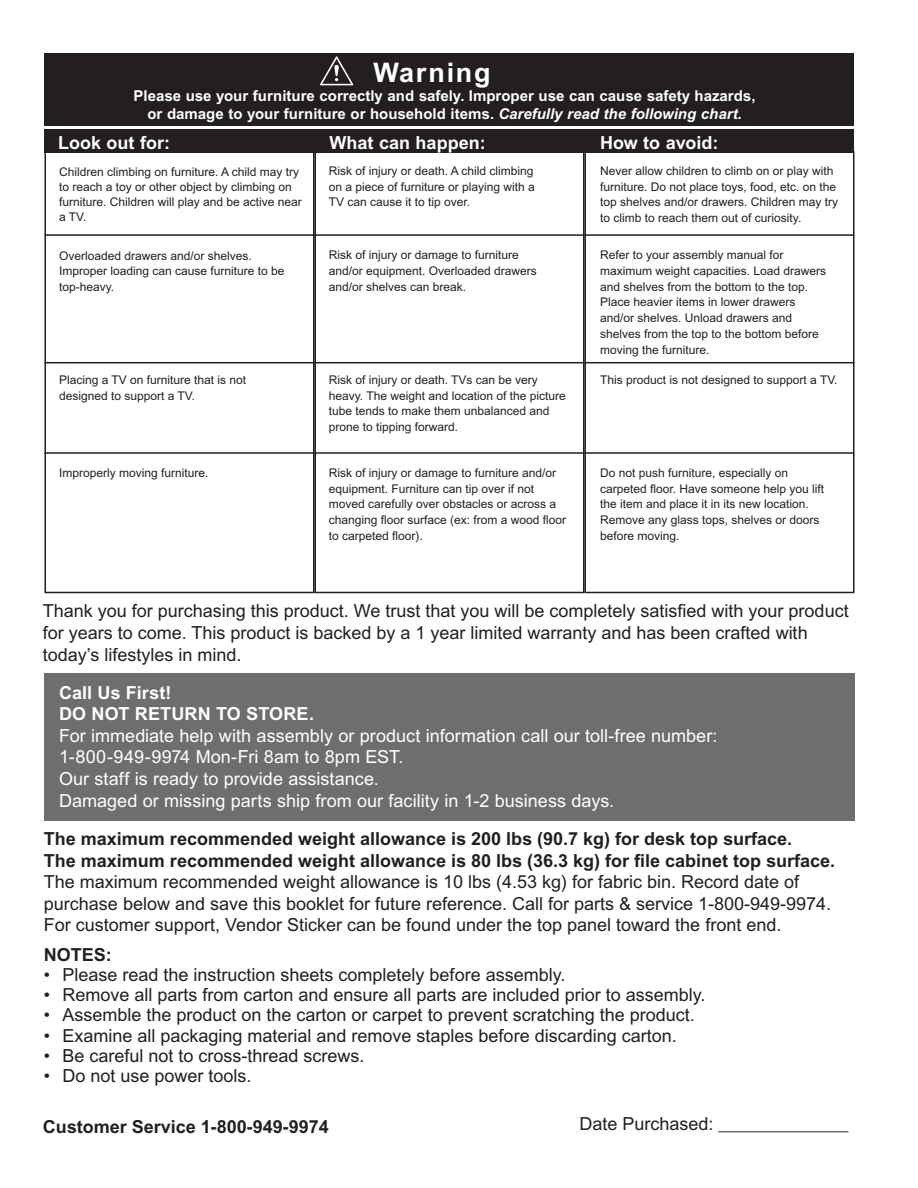
<style>
.page{position:relative;width:918px;height:1188px;background:#fff}
.page>*{position:absolute;margin:0;border:0;box-sizing:border-box;transform-origin:0 0}
.t1{font:700 27px "Arial MT Std";letter-spacing:.06em;color:#fff}
.t2{font:18px/21.6px "Arial MT Std";color:#231f20}
.t3{font:18px/21.6px "Arial MT Std";color:#fff}
.t4{font:700 18px/21.6px "Arial MT Std";color:#231f20}
.t5{font:700 18px/21.6px "Arial MT Std";color:#fff}
.t6{font:700 15px/18px "Arial MT Std";color:#fff;text-align:center}
.t7{font:12px/15.8px "Arial MT Std";color:#231f20}
.s1{font-style:italic}
</style>
<div class="page">
<div style="left:44px;top:674px;width:811px;height:147px;background:#6d6e70"></div>
<div style="left:45px;top:151px;width:270px;height:442px;border:2px solid #231f20"></div>
<div style="left:314px;top:151px;width:270px;height:442px;border:2px solid #231f20"></div>
<div style="left:584px;top:151px;width:270px;height:442px;border:2px solid #231f20"></div>
<hr style="left:45px;top:452px;width:809px;height:2px;background:#231f20">
<div style="left:45px;top:53px;width:809px;height:73px;background:#231f20"></div>
<div style="left:45px;top:129px;width:809px;height:24px;background:#231f20"></div>
<hr style="left:45px;top:362px;width:809px;height:1px;background:#231f20">
<hr style="left:45px;top:234px;width:809px;height:2px;background:#231f20">
<svg style="left:320px;top:56px;width:33px;height:29px"></svg>
<h1 class="t1" style="left:373px;top:57px;width:119px">Warning</h1>
<p class="t6" style="left:134px;top:87px;width:624px">Please use your furniture correctly and safely. Improper use can cause safety hazards, or damage to your furniture or household items. <span class="s1">Carefully read the following chart.</span></p>
<h2 class="t5" style="left:58px;top:131px;width:114px">Look out for:</h2>
<h2 class="t5" style="left:330px;top:131px;width:158px">What can happen:</h2>
<h2 class="t5" style="left:600px;top:131px;width:120px">How to avoid:</h2>
<p class="t7" style="left:59px;top:164px;width:244px;line-height:15px">Children climbing on furniture. A child may try to reach a toy or other object by climbing on furniture. Children will play and be active near a TV.</p>
<p class="t7" style="left:329px;top:163px;width:208px;text-align:justify">Risk of injury or death. A child climbing on a piece of furniture or playing with a TV can cause it to tip over.</p>
<p class="t7" style="left:600px;top:163px;width:240px">Never allow children to climb on or play with furniture. Do not place toys, food, etc. on the top shelves and/or drawers. Children may try to climb to reach them out of curiosity.</p>
<p class="t7" style="left:59px;top:247px;width:227px">Overloaded drawers and/or shelves.<br>Improper loading can cause furniture to be top-heavy.</p>
<p class="t7" style="left:329px;top:247px;width:210px">Risk of injury or damage to furniture and/or equipment. Overloaded drawers and/or shelves can break.</p>
<p class="t7" style="left:600px;top:247px;width:228px">Refer to your assembly manual for maximum weight capacities. Load drawers and shelves from the bottom to the top.<br>Place heavier items in lower drawers and/or shelves. Unload drawers and shelves from the top to the bottom before moving the furniture.</p>
<p class="t7" style="left:59px;top:372px;width:189px">Placing a TV on furniture that is not designed to support a TV.</p>
<p class="t7" style="left:329px;top:372px;width:239px">Risk of injury or death. TVs can be very heavy. The weight and location of the picture tube tends to make them unbalanced and prone to tipping forward.</p>
<p class="t7" style="left:600px;top:372px;width:239px">This product is not designed to support a TV.</p>
<p class="t7" style="left:59px;top:465px;width:151px">Improperly moving furniture.</p>
<p class="t7" style="left:329px;top:465px;width:239px">Risk of injury or damage to furniture and/or equipment. Furniture can tip over if not moved carefully over obstacles or across a changing floor surface (ex: from a wood floor to carpeted floor).</p>
<p class="t7" style="left:600px;top:465px;width:226px">Do not push furniture, especially on carpeted floor. Have someone help you lift the item and place it in its new location.<br>Remove any glass tops, shelves or doors before moving.</p>
<h2 class="t2" style="left:43px;top:600px;width:808px">Thank you for purchasing this product. We trust that you will be completely satisfied with your product for years to come. This product is backed by a 1 year limited warranty and has been crafted with today’s lifestyles in mind.</h2>
<h2 class="t5" style="left:59px;top:681px;width:257px">Call Us First!<br>DO NOT RETURN TO STORE.</h2>
<h2 class="t3" style="left:59px;top:725px;width:660px">For immediate help with assembly or product information call our toll-free number:<br>1-800-949-9974 Mon-Fri 8am to 8pm EST.<br>Our staff is ready to provide assistance.<br>Damaged or missing parts ship from our facility in 1-2 business days.</h2>
<h2 class="t4" style="left:44px;top:828px;width:793px">The maximum recommended weight allowance is 200 lbs (90.7 kg) for desk top surface.<br>The maximum recommended weight allowance is 80 lbs (36.3 kg) for file cabinet top surface.</h2>
<p class="t2" style="left:44px;top:871px;width:789px">The maximum recommended weight allowance is 10 lbs (4.53 kg) for fabric bin. Record date of purchase below and save this booklet for future reference. Call for parts &amp; service 1-800-949-9974.<br>For customer support, Vendor Sticker can be found under the top panel toward the front end.</p>
<h2 class="t4" style="left:44px;top:943px;width:70px">NOTES:</h2>
<h2 class="t2" style="left:44px;top:964px;width:523px">• Please read the instruction sheets completely before assembly.</h2>
<h2 class="t2" style="left:44px;top:984px;width:663px">• Remove all parts from carton and ensure all parts are included prior to assembly.</h2>
<h2 class="t2" style="left:44px;top:1004px;width:652px">• Assemble the product on the carton or carpet to prevent scratching the product.</h2>
<h2 class="t2" style="left:44px;top:1024px;width:634px">• Examine all packaging material and remove staples before discarding carton.</h2>
<h2 class="t2" style="left:44px;top:1045px;width:322px">• Be careful not to cross-thread screws.</h2>
<h2 class="t2" style="left:44px;top:1065px;width:209px">• Do not use power tools.</h2>
<h2 class="t4" style="left:43px;top:1115px;width:288px">Customer Service 1-800-949-9974</h2>
<h2 class="t2" style="left:579px;top:1113px;width:271px">Date Purchased: _____________</h2>
</div>
